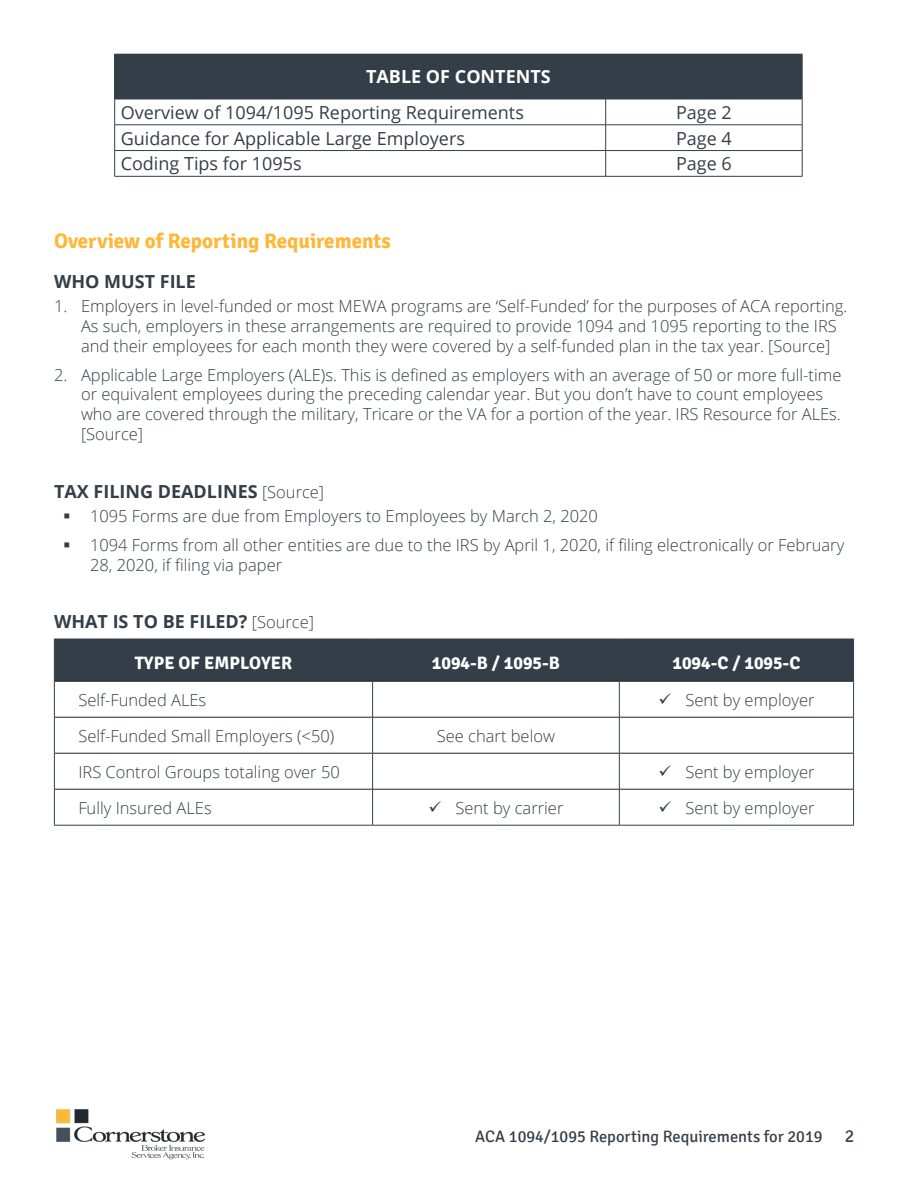
<style>
.page{position:relative;width:918px;height:1188px;background:#fff}
.page>*{position:absolute;margin:0;border:0;box-sizing:border-box;transform-origin:0 0}
.t1{font:700 21px "Signika";color:#fdb83a}
.t2{font:18px "Open Sans";color:#343e48}
.t3{font:700 18px "Open Sans";color:#343e48}
.t4{font:700 18px "Signika";color:#fff}
.t5{font:700 18px "Open Sans";color:#fff}
.t6{font:300 16.5px/19.8px "Open Sans";color:#343e48}
.t7{font:16.5px "Signika";color:#343e48}
.s1{font-weight:300;font-size:16.5px}
.s2{font-size:18px}
</style>
<div class="page">
<img style="left:56px;top:1109px;width:149px;height:51px">
<div style="left:55px;top:640px;width:798px;height:41px;background:#343e48"></div>
<hr style="left:54px;top:639px;width:319px;height:1px;background:#343e48">
<hr style="left:54px;top:639px;width:1px;height:42px;background:#343e48">
<hr style="left:373px;top:639px;width:246px;height:1px;background:#343e48">
<hr style="left:372px;top:639px;width:1px;height:42px;background:#343e48">
<hr style="left:619px;top:639px;width:235px;height:1px;background:#343e48">
<hr style="left:619px;top:639px;width:1px;height:42px;background:#343e48">
<hr style="left:853px;top:639px;width:1px;height:42px;background:#343e48">
<hr style="left:54px;top:681px;width:1px;height:36px;background:#343e48">
<hr style="left:372px;top:682px;width:1px;height:35px;background:#343e48">
<hr style="left:619px;top:682px;width:1px;height:35px;background:#343e48">
<hr style="left:853px;top:681px;width:1px;height:36px;background:#343e48">
<hr style="left:54px;top:717px;width:1px;height:36px;background:#343e48">
<hr style="left:372px;top:718px;width:1px;height:35px;background:#343e48">
<hr style="left:619px;top:718px;width:1px;height:35px;background:#343e48">
<hr style="left:853px;top:717px;width:1px;height:36px;background:#343e48">
<hr style="left:54px;top:753px;width:1px;height:36px;background:#343e48">
<hr style="left:372px;top:754px;width:1px;height:35px;background:#343e48">
<hr style="left:619px;top:754px;width:1px;height:35px;background:#343e48">
<hr style="left:853px;top:753px;width:1px;height:36px;background:#343e48">
<hr style="left:54px;top:789px;width:1px;height:36px;background:#343e48">
<hr style="left:372px;top:790px;width:1px;height:35px;background:#343e48">
<hr style="left:619px;top:790px;width:1px;height:35px;background:#343e48">
<hr style="left:853px;top:789px;width:1px;height:36px;background:#343e48">
<hr style="left:54px;top:825px;width:319px;height:1px;background:#343e48">
<hr style="left:373px;top:825px;width:246px;height:1px;background:#343e48">
<hr style="left:619px;top:825px;width:235px;height:1px;background:#343e48">
<hr style="left:55px;top:681px;width:318px;height:1px;background:#231f20">
<hr style="left:373px;top:681px;width:246px;height:1px;background:#231f20">
<hr style="left:619px;top:681px;width:234px;height:1px;background:#231f20">
<hr style="left:55px;top:717px;width:318px;height:1px;background:#231f20">
<hr style="left:373px;top:717px;width:246px;height:1px;background:#231f20">
<hr style="left:619px;top:717px;width:234px;height:1px;background:#231f20">
<hr style="left:55px;top:753px;width:318px;height:1px;background:#231f20">
<hr style="left:373px;top:753px;width:246px;height:1px;background:#231f20">
<hr style="left:619px;top:753px;width:234px;height:1px;background:#231f20">
<hr style="left:55px;top:789px;width:318px;height:1px;background:#231f20">
<hr style="left:373px;top:789px;width:246px;height:1px;background:#231f20">
<hr style="left:619px;top:789px;width:234px;height:1px;background:#231f20">
<div style="left:115px;top:54px;width:687px;height:45px;background:#343e48"></div>
<hr style="left:114px;top:125px;width:492px;height:1px;background:#343e48">
<hr style="left:606px;top:125px;width:196px;height:1px;background:#343e48">
<hr style="left:114px;top:150px;width:492px;height:1px;background:#343e48">
<svg style="left:114px;top:100px;width:1px;height:76px"></svg>
<hr style="left:606px;top:150px;width:196px;height:1px;background:#343e48">
<svg style="left:605px;top:100px;width:1px;height:76px"></svg>
<svg style="left:802px;top:99px;width:1px;height:77px"></svg>
<hr style="left:114px;top:176px;width:492px;height:1px;background:#343e48">
<hr style="left:606px;top:176px;width:196px;height:1px;background:#343e48">
<hr style="left:114px;top:54px;width:1px;height:45px;background:#343e48">
<hr style="left:802px;top:54px;width:1px;height:45px;background:#343e48">
<hr style="left:114px;top:99px;width:492px;height:1px;background:#343e48">
<hr style="left:606px;top:99px;width:196px;height:1px;background:#343e48">
<p class="t5" style="left:366px;top:64px;width:186px">TABLE OF CONTENTS</p>
<p class="t2" style="left:121px;top:100px;width:405px">Overview of 1094/1095 Reporting Requirements</p>
<p class="t2" style="left:676px;top:100px;width:57px">Page 2</p>
<p class="t2" style="left:121px;top:126px;width:346px">Guidance for Applicable Large Employers</p>
<p class="t2" style="left:676px;top:126px;width:57px">Page 4</p>
<p class="t2" style="left:121px;top:151px;width:182px">Coding Tips for 1095s</p>
<p class="t2" style="left:676px;top:151px;width:57px">Page 6</p>
<p class="t1" style="left:54px;top:229px;width:338px">Overview of Reporting Requirements</p>
<p class="t3" style="left:54px;top:269px;width:143px">WHO MUST FILE</p>
<p class="t6" style="left:81px;top:296px;width:768px;text-indent:-27px">1. Employers in level-funded or most MEWA programs are ‘Self-Funded’ for the purposes of ACA reporting.<br>As such, employers in these arrangements are required to provide 1094 and 1095 reporting to the IRS and their employees for each month they were covered by a self-funded plan in the tax year. [Source]</p>
<p class="t6" style="left:81px;top:364px;width:762px;text-indent:-27px">2. Applicable Large Employers (ALE)s. This is defined as employers with an average of 50 or more full-time or equivalent employees during the preceding calendar year. But you don’t have to count employees who are covered through the military, Tricare or the VA for a portion of the year. IRS Resource for ALEs. [Source]</p>
<p class="t3" style="left:54px;top:478px;width:272px">TAX FILING DEADLINES <span class="s1">[Source]</span></p>
<p class="t6" style="left:90px;top:506px;width:510px">1095 Forms are due from Employers to Employees by March 2, 2020</p>
<p class="t6" style="left:90px;top:534px;width:756px">1094 Forms from all other entities are due to the IRS by April 1, 2020, if filing electronically or February<br>28, 2020, if filing via paper</p>
<p class="t3" style="left:54px;top:609px;width:262px">WHAT IS TO BE FILED? <span class="s1">[Source]</span></p>
<p class="t4" style="left:135px;top:652px;width:159px">TYPE OF EMPLOYER</p>
<p class="t4" style="left:432px;top:652px;width:130px">1094-B / 1095-B</p>
<p class="t4" style="left:673px;top:652px;width:129px">1094-C / 1095-C</p>
<p class="t6" style="left:78px;top:689px;width:129px">Self-Funded ALEs</p>
<p class="t6" style="left:685px;top:689px;width:131px">Sent by employer</p>
<p class="t6" style="left:78px;top:725px;width:257px">Self-Funded Small Employers (&lt;50)</p>
<p class="t6" style="left:437px;top:725px;width:120px">See chart below</p>
<p class="t6" style="left:78px;top:761px;width:263px">IRS Control Groups totaling over 50</p>
<p class="t6" style="left:685px;top:761px;width:131px">Sent by employer</p>
<p class="t6" style="left:78px;top:797px;width:135px">Fully Insured ALEs</p>
<p class="t6" style="left:456px;top:797px;width:109px">Sent by carrier</p>
<p class="t6" style="left:685px;top:797px;width:131px">Sent by employer</p>
<p class="t7" style="left:475px;top:1128px;width:381px">ACA 1094/1095 Reporting Requirements for 2019 <span class="s2">2</span></p>
</div>
